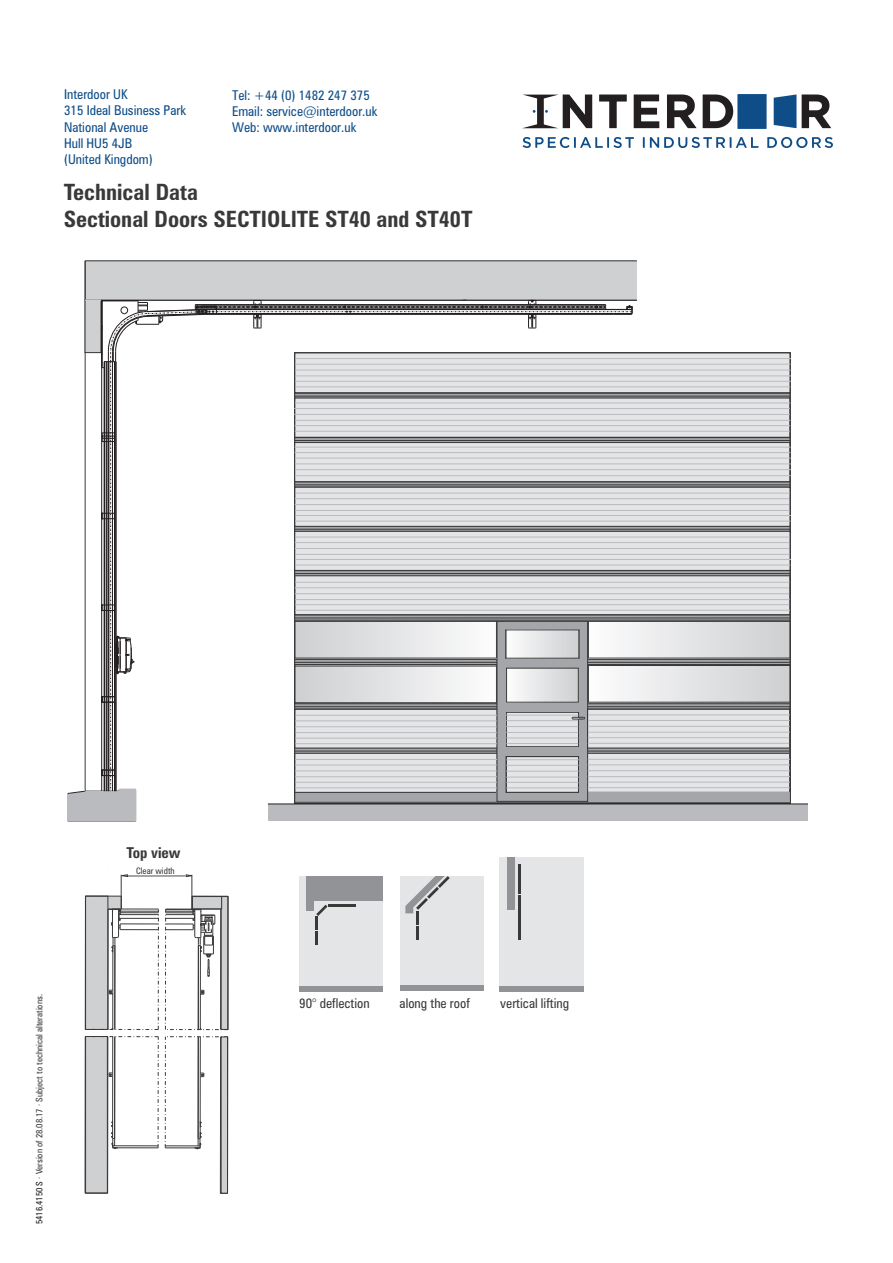
<style>
.page{position:relative;width:893px;height:1263px;background:#fff}
.page>*{position:absolute;margin:0;border:0;box-sizing:border-box;transform-origin:0 0}
.t1{font:700 condensed 22.5px/27px "Zurich BT";color:#3a393a}
.t2{font:700 condensed 15px "Zurich BT";color:#3a393a}
.t3{font:condensed 13.5px/16.2px "Zurich BT";color:#0e4d88}
.t4{font:condensed 13.5px "Zurich BT";color:#3a393a}
.t5{font:condensed 9px "Zurich BT";color:#3a393a}
.s1{color:#231f20}
</style>
<div class="page">
<div style="left:85px;top:1036px;width:23px;height:157px;background:#cfd0d2"></div>
<hr style="left:107px;top:1036px;width:1px;height:157px;background:#3a393a">
<svg style="left:86px;top:1192px;width:21px;height:1px"></svg>
<hr style="left:85px;top:1036px;width:1px;height:157px;background:#3a393a">
<hr style="left:220px;top:1037px;width:1px;height:156px;background:#3a393a">
<svg style="left:165px;top:1036px;width:56px;height:113px"></svg>
<svg style="left:86px;top:1036px;width:73px;height:113px"></svg>
<div style="left:221px;top:1036px;width:7px;height:157px;background:#cfd0d2;border:1px solid #3a393a"></div>
<svg style="left:85px;top:896px;width:74px;height:134px"></svg>
<svg style="left:165px;top:896px;width:63px;height:134px"></svg>
<hr style="left:121px;top:875px;width:1px;height:34px;background:#3a393a">
<hr style="left:192px;top:875px;width:1px;height:34px;background:#3a393a">
<hr style="left:127px;top:876px;width:58px;height:1px;background:#4b4c4d">
<svg style="left:186px;top:874px;width:7px;height:3px"></svg>
<svg style="left:120px;top:874px;width:8px;height:3px"></svg>
<div style="left:299px;top:876px;width:84px;height:111px;background:#e4e5e7"></div>
<div style="left:299px;top:986px;width:84px;height:5px;background:#919396"></div>
<hr style="left:315px;top:916px;width:3px;height:14px;background:#3a393a">
<svg style="left:315px;top:931px;width:3px;height:13px"></svg>
<svg style="left:316px;top:904px;width:40px;height:12px"></svg>
<div style="left:307px;top:876px;width:76px;height:25px;background:#919396"></div>
<div style="left:307px;top:900px;width:7px;height:10px;background:#919396"></div>
<div style="left:400px;top:876px;width:84px;height:111px;background:#e4e5e7"></div>
<hr style="left:416px;top:926px;width:3px;height:14px;background:#3a393a">
<div style="left:400px;top:986px;width:84px;height:5px;background:#919396"></div>
<svg style="left:405px;top:876px;width:45px;height:48px"></svg>
<div style="left:499px;top:857px;width:85px;height:130px;background:#e4e5e7"></div>
<svg style="left:518px;top:864px;width:2px;height:76px"></svg>
<div style="left:507px;top:857px;width:8px;height:53px;background:#919396"></div>
<div style="left:500px;top:986px;width:84px;height:5px;background:#919396"></div>
<div style="left:294px;top:574px;width:496px;height:41px;background:#e4e5e7;border:1px solid #3a393a"></div>
<div style="left:294px;top:753px;width:496px;height:40px;background:#e4e5e7"></div>
<div style="left:294px;top:709px;width:496px;height:40px;background:#e4e5e7"></div>
<svg style="left:637px;top:394px;width:152px;height:4px"></svg>
<div style="left:295px;top:437px;width:495px;height:6px;background:#a5a6aa"></div>
<svg style="left:637px;top:483px;width:152px;height:4px"></svg>
<svg style="left:637px;top:527px;width:152px;height:4px"></svg>
<div style="left:295px;top:571px;width:495px;height:5px;background:#a5a6aa"></div>
<svg style="left:637px;top:616px;width:152px;height:4px"></svg>
<div style="left:588px;top:659px;width:202px;height:5px;background:#9b9ca0"></div>
<div style="left:587px;top:704px;width:203px;height:5px;background:#9a9b9f"></div>
<svg style="left:637px;top:749px;width:152px;height:4px"></svg>
<hr style="left:587px;top:706px;width:203px;height:1px;background:#3a393a">
<hr style="left:587px;top:662px;width:203px;height:1px;background:#3a393a">
<hr style="left:587px;top:751px;width:203px;height:1px;background:#3a393a">
<hr style="left:295px;top:396px;width:495px;height:1px;background:#3a393a">
<hr style="left:295px;top:618px;width:495px;height:1px;background:#3a393a">
<hr style="left:295px;top:573px;width:495px;height:1px;background:#3a393a">
<hr style="left:295px;top:529px;width:495px;height:1px;background:#3a393a">
<hr style="left:295px;top:485px;width:495px;height:1px;background:#3a393a">
<hr style="left:295px;top:440px;width:495px;height:1px;background:#3a393a">
<hr style="left:587px;top:753px;width:202px;height:1px;background:#3a393a">
<hr style="left:587px;top:664px;width:203px;height:1px;background:#3a393a">
<hr style="left:587px;top:703px;width:203px;height:1px;background:#3a393a">
<hr style="left:295px;top:620px;width:495px;height:1px;background:#3a393a">
<hr style="left:587px;top:659px;width:203px;height:1px;background:#3a393a">
<hr style="left:587px;top:709px;width:202px;height:1px;background:#3a393a">
<hr style="left:587px;top:748px;width:202px;height:1px;background:#3a393a">
<hr style="left:295px;top:393px;width:495px;height:1px;background:#3a393a">
<hr style="left:295px;top:575px;width:495px;height:1px;background:#3a393a">
<hr style="left:295px;top:615px;width:495px;height:1px;background:#3a393a">
<hr style="left:295px;top:482px;width:495px;height:1px;background:#3a393a">
<div style="left:588px;top:792px;width:202px;height:10px;background:#a5a6aa"></div>
<div style="left:294px;top:352px;width:496px;height:41px;background:#e4e5e7;border:1px solid #3a393a"></div>
<div style="left:294px;top:531px;width:496px;height:40px;background:#e4e5e7;border:1px solid #3a393a"></div>
<div style="left:294px;top:487px;width:496px;height:40px;background:#e4e5e7;border:1px solid #3a393a"></div>
<div style="left:294px;top:442px;width:496px;height:40px;background:#e4e5e7;border:1px solid #3a393a"></div>
<div style="left:294px;top:398px;width:496px;height:40px;background:#e4e5e7"></div>
<hr style="left:295px;top:403px;width:495px;height:1px;background:#babbbe">
<hr style="left:294px;top:408px;width:496px;height:1px;background:#babbbe">
<hr style="left:294px;top:414px;width:496px;height:1px;background:#babbbe">
<hr style="left:295px;top:420px;width:495px;height:1px;background:#babbbe">
<hr style="left:294px;top:425px;width:496px;height:1px;background:#babbbe">
<hr style="left:295px;top:431px;width:495px;height:1px;background:#babbbe">
<hr style="left:295px;top:447px;width:495px;height:1px;background:#babbbe">
<hr style="left:295px;top:437px;width:495px;height:1px;background:#3a393a">
<hr style="left:295px;top:358px;width:496px;height:1px;background:#babbbe">
<hr style="left:295px;top:364px;width:495px;height:1px;background:#babbbe">
<hr style="left:295px;top:370px;width:495px;height:1px;background:#babbbe">
<hr style="left:295px;top:375px;width:496px;height:1px;background:#babbbe">
<hr style="left:295px;top:381px;width:496px;height:1px;background:#babbbe">
<hr style="left:295px;top:386px;width:495px;height:1px;background:#babbbe">
<hr style="left:295px;top:493px;width:495px;height:1px;background:#babbbe">
<hr style="left:295px;top:498px;width:494px;height:1px;background:#babbbe">
<hr style="left:295px;top:504px;width:494px;height:1px;background:#babbbe">
<hr style="left:295px;top:510px;width:495px;height:1px;background:#babbbe">
<hr style="left:295px;top:515px;width:496px;height:1px;background:#babbbe">
<hr style="left:295px;top:521px;width:495px;height:1px;background:#babbbe">
<hr style="left:294px;top:452px;width:496px;height:1px;background:#babbbe">
<hr style="left:295px;top:458px;width:496px;height:1px;background:#babbbe">
<hr style="left:295px;top:463px;width:496px;height:1px;background:#babbbe">
<hr style="left:295px;top:469px;width:496px;height:1px;background:#babbbe">
<hr style="left:295px;top:475px;width:496px;height:1px;background:#babbbe">
<hr style="left:295px;top:537px;width:495px;height:1px;background:#babbbe">
<hr style="left:295px;top:542px;width:494px;height:1px;background:#babbbe">
<hr style="left:295px;top:548px;width:494px;height:1px;background:#babbbe">
<hr style="left:295px;top:554px;width:495px;height:1px;background:#babbbe">
<hr style="left:295px;top:559px;width:496px;height:1px;background:#babbbe">
<hr style="left:295px;top:565px;width:495px;height:1px;background:#babbbe">
<hr style="left:295px;top:582px;width:495px;height:1px;background:#babbbe">
<hr style="left:295px;top:587px;width:494px;height:1px;background:#babbbe">
<hr style="left:295px;top:593px;width:494px;height:1px;background:#babbbe">
<hr style="left:295px;top:599px;width:495px;height:1px;background:#babbbe">
<hr style="left:295px;top:604px;width:494px;height:1px;background:#babbbe">
<hr style="left:295px;top:610px;width:495px;height:1px;background:#babbbe">
<hr style="left:588px;top:714px;width:202px;height:1px;background:#babbbe">
<hr style="left:588px;top:720px;width:202px;height:1px;background:#babbbe">
<hr style="left:588px;top:726px;width:202px;height:1px;background:#babbbe">
<hr style="left:588px;top:732px;width:202px;height:1px;background:#babbbe">
<hr style="left:588px;top:737px;width:201px;height:1px;background:#babbbe">
<hr style="left:588px;top:743px;width:201px;height:1px;background:#babbbe">
<hr style="left:588px;top:759px;width:202px;height:1px;background:#babbbe">
<hr style="left:588px;top:764px;width:202px;height:1px;background:#babbbe">
<hr style="left:588px;top:770px;width:202px;height:1px;background:#babbbe">
<hr style="left:588px;top:776px;width:202px;height:1px;background:#babbbe">
<hr style="left:588px;top:782px;width:202px;height:1px;background:#babbbe">
<hr style="left:588px;top:787px;width:202px;height:1px;background:#babbbe">
<svg style="left:637px;top:623px;width:151px;height:33px;background:#dfe0e2"></svg>
<div style="left:588px;top:621px;width:202px;height:37px;border:1px solid #3a393a"></div>
<svg style="left:637px;top:667px;width:151px;height:33px;background:#dfe0e2"></svg>
<div style="left:588px;top:665px;width:202px;height:37px;border:1px solid #3a393a"></div>
<div style="left:268px;top:804px;width:540px;height:17px;background:#babbbe"></div>
<hr style="left:268px;top:804px;width:540px;height:1px;background:#231f20">
<hr style="left:68px;top:821px;width:67px;height:1px;background:#231f20">
<svg style="left:67px;top:260px;width:570px;height:561px"></svg>
<svg style="left:774px;top:94px;width:57px;height:34px"></svg>
<svg style="left:667px;top:94px;width:30px;height:34px"></svg>
<svg style="left:703px;top:94px;width:64px;height:35px"></svg>
<svg style="left:634px;top:94px;width:25px;height:34px"></svg>
<svg style="left:599px;top:94px;width:28px;height:34px"></svg>
<svg style="left:767px;top:137px;width:66px;height:11px"></svg>
<svg style="left:523px;top:137px;width:111px;height:11px"></svg>
<svg style="left:643px;top:137px;width:115px;height:11px"></svg>
<svg style="left:523px;top:94px;width:69px;height:34px"></svg>
<p class="t3" style="left:64px;top:86px;width:124px">Interdoor UK<br>315 Ideal Business Park<br>National Avenue<br>Hull HU5 4JB<br>(United Kingdom)</p>
<p class="t3" style="left:232px;top:87px;width:147px">Tel: +44 (0) 1482 247 375<br>Email: service@interdoor.uk<br>Web: www.interdoor.uk</p>
<h1 class="t1" style="left:64px;top:178px;width:410px">Technical Data<br>Sectional Doors SECTIOLITE ST40 and ST40T</h1>
<p class="t5" style="left:34px;top:1224px;width:232px;rotate:-90deg"><span class="s1">5416.4150 S</span> · Version of 28.08.17 · Subject to technical alterations.</p>
<p class="t2" style="left:126px;top:843px;width:56px">Top view</p>
<p class="t5" style="left:136px;top:865px;width:40px">Clear width</p>
<p class="t4" style="left:299px;top:995px;width:72px">90° deflection</p>
<p class="t4" style="left:400px;top:995px;width:72px">along the roof</p>
<p class="t4" style="left:500px;top:995px;width:70px">vertical lifting</p>
</div>
